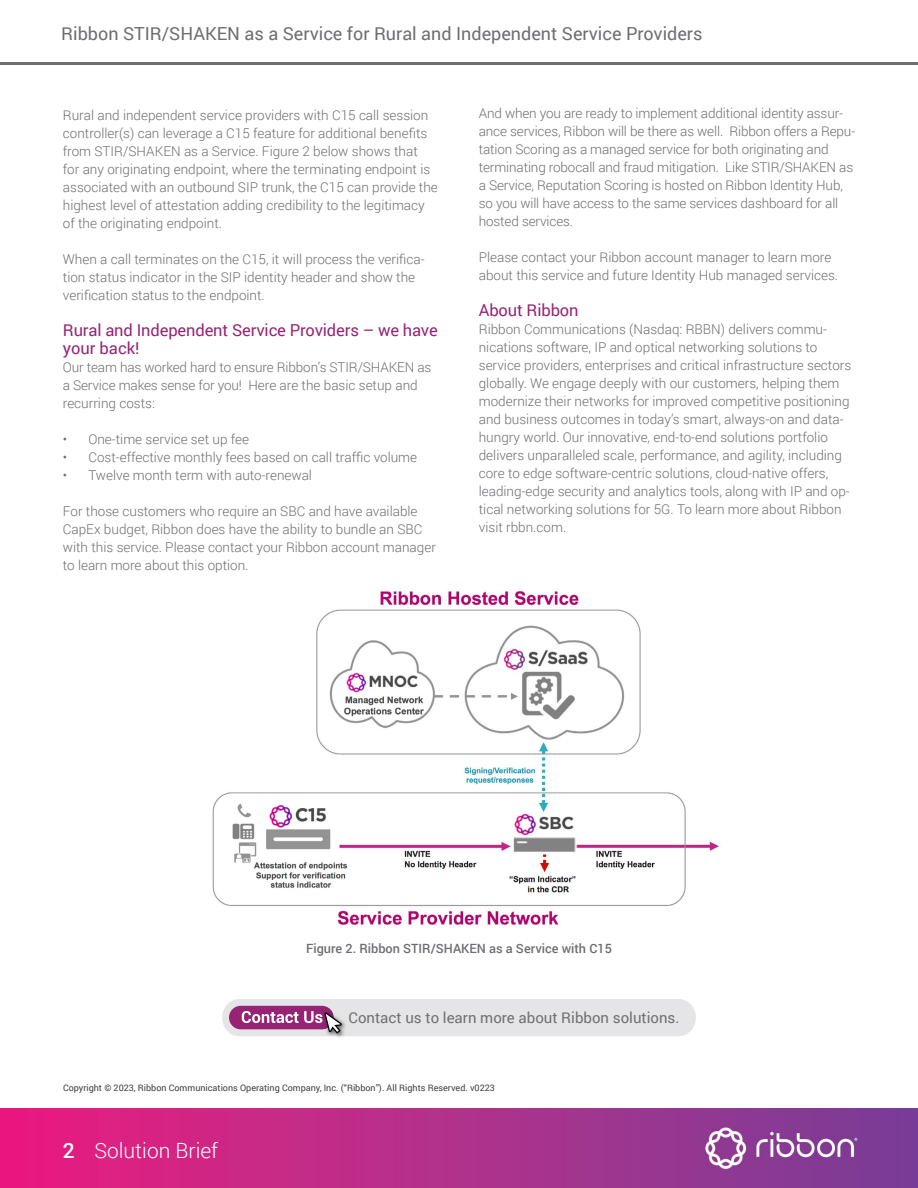
<style>
.page{position:relative;width:918px;height:1188px;background:#fff}
.page>*{position:absolute;margin:0;border:0;box-sizing:border-box;transform-origin:0 0}
.t1{font:300 21px "Roboto";color:#fff}
.t2{font:18px "Roboto";color:#6d6e71}
.t3{font:16.5px/18px "Roboto";letter-spacing:-.01em;color:#972375}
.t4{font:15px "Roboto";color:#6f7073}
.t5{font:300 13.5px/18px "Roboto";color:#6d6e71}
.t6{font:500 12.75px "Roboto";color:#6d6e71}
.t7{font:9px "Roboto";color:#414042}
.s1{font-weight:500}
</style>
<div class="page">
<img style="left:0;top:1109px;width:918px;height:79px">
<hr style="left:0;top:63px;width:918px;height:2px;background:#6d6e71">
<img style="left:212px;top:590px;width:507px;height:337px">
<div style="left:222px;top:999px;width:474px;height:37px;background:#e5e4e6;border-radius:18px"></div>
<div style="left:229px;top:1006px;width:105px;height:23px;background:#972375;border-radius:12px"></div>
<img style="left:327px;top:1021px;width:19px;height:16px">
<svg style="left:242px;top:1011px;width:100px;height:23px"></svg>
<h2 class="t2" style="left:61px;top:21px;width:643px">Ribbon STIR/SHAKEN as a Service for Rural and Independent Service Providers</h2>
<p class="t5" style="left:63px;top:106px;width:377px">Rural and independent service providers with C15 call session controller(s) can leverage a C15 feature for additional benefits from STIR/SHAKEN as a Service. Figure 2 below shows that<br>for any originating endpoint, where the terminating endpoint is associated with an outbound SIP trunk, the C15 can provide the highest level of attestation adding credibility to the legitimacy of the originating endpoint.</p>
<p class="t5" style="left:63px;top:250px;width:363px">When a call terminates on the C15, it will process the verifica&shy;tion status indicator in the SIP identity header and show the verification status to the endpoint.</p>
<p class="t3" style="left:63px;top:321px;width:376px">Rural and Independent Service Providers – we have your back!</p>
<p class="t5" style="left:63px;top:358px;width:370px">Our team has worked hard to ensure Ribbon’s STIR/SHAKEN as a Service makes sense for you! Here are the basic setup and recurring costs:</p>
<p class="t5" style="left:63px;top:430px;width:188px">• One-time service set up fee</p>
<p class="t5" style="left:63px;top:448px;width:356px">• Cost-effective monthly fees based on call traffic volume</p>
<p class="t5" style="left:63px;top:466px;width:251px">• Twelve month term with auto-renewal</p>
<p class="t5" style="left:63px;top:502px;width:375px">For those customers who require an SBC and have available CapEx budget, Ribbon does have the ability to bundle an SBC with this service. Please contact your Ribbon account manager to learn more about this option.</p>
<p class="t5" style="left:479px;top:104px;width:378px">And when you are ready to implement additional identity assur&shy;ance services, Ribbon will be there as well. Ribbon offers a Repu&shy;tation Scoring as a managed service for both originating and terminating robocall and fraud mitigation. Like STIR/SHAKEN as a Service, Reputation Scoring is hosted on Ribbon Identity Hub, so you will have access to the same services dashboard for all hosted services.</p>
<p class="t5" style="left:479px;top:248px;width:361px">Please contact your Ribbon account manager to learn more about this service and future Identity Hub managed services.</p>
<p class="t3" style="left:479px;top:301px;width:101px">About Ribbon</p>
<p class="t5" style="left:479px;top:320px;width:374px">Ribbon Communications (Nasdaq: RBBN) delivers commu&shy;nications software, IP and optical networking solutions to service providers, enterprises and critical infrastructure sectors globally. We engage deeply with our customers, helping them modernize their networks for improved competitive positioning and business outcomes in today’s smart, always-on and data&shy;hungry world. Our innovative, end-to-end solutions portfolio delivers unparalleled scale, performance, and agility, including core to edge software-centric solutions, cloud-native offers, leading-edge security and analytics tools, along with IP and op&shy;tical networking solutions for 5G. To learn more about Ribbon visit rbbn.com.</p>
<p class="t6" style="left:306px;top:940px;width:307px">Figure 2. Ribbon STIR/SHAKEN as a Service with C15</p>
<p class="t4" style="left:349px;top:1007px;width:332px">Contact us to learn more about Ribbon solutions.</p>
<p class="t7" style="left:63px;top:1081px;width:433px">Copyright ©️ 2023, Ribbon Communications Operating Company, Inc. (“Ribbon”). All Rights Reserved. v0223</p>
<h1 class="t1" style="left:63px;top:1136px;width:157px"><span class="s1">2</span> Solution Brief</h1>
</div>
